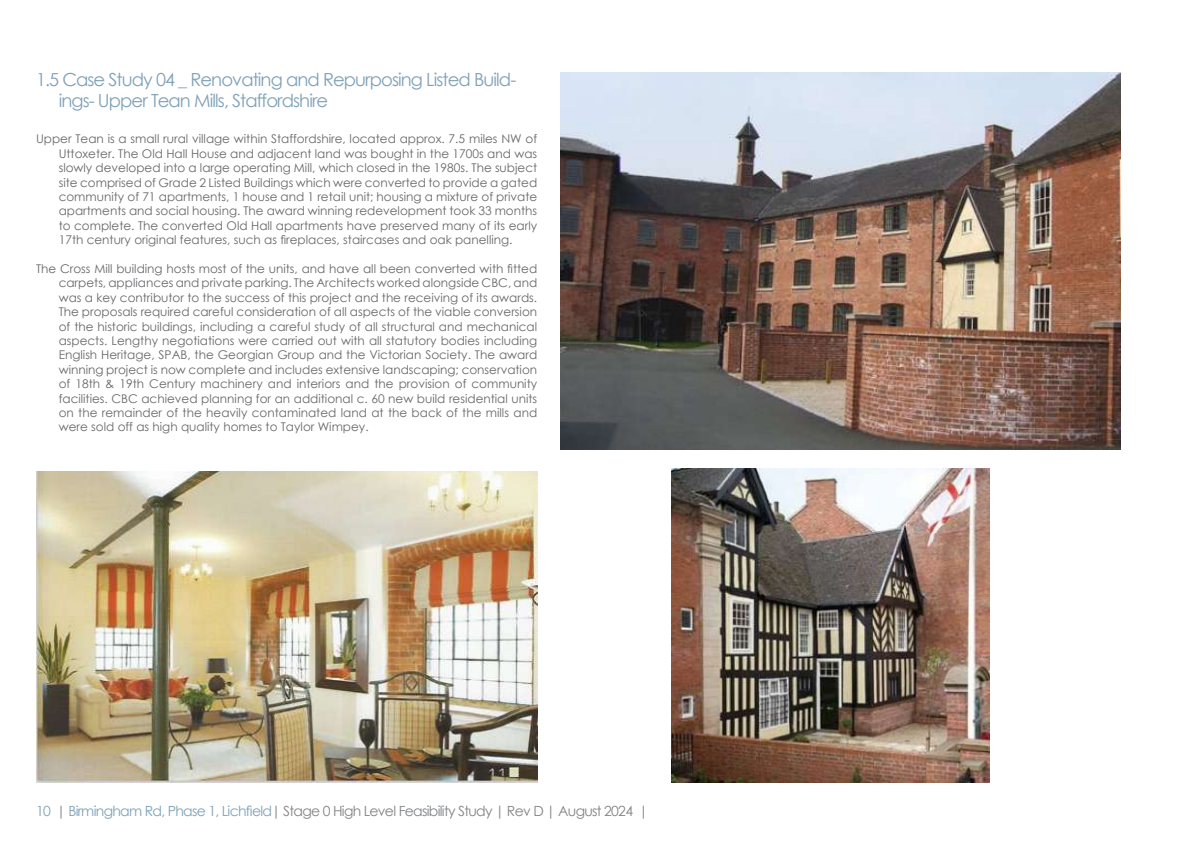
<style>
.page{position:relative;width:1191px;height:842px;background:#fff}
.page>*{position:absolute;margin:0;border:0;box-sizing:border-box;transform-origin:0 0}
.t1{font:18px/21.6px "Century Gothic";letter-spacing:-.05em;color:#7ea1b7}
.t2{font:14px "Century Gothic";letter-spacing:-.05em;color:#808285}
.t3{font:12px/14.4px "Century Gothic";color:#67676a;text-align:justify}
.s1{color:#7ea1b7}
</style>
<div class="page">
<img style="left:560px;top:72px;width:560px;height:377px">
<img style="left:671px;top:468px;width:318px;height:314px">
<img style="left:36px;top:471px;width:501px;height:311px">
<h1 class="t1" style="left:59px;top:68px;width:459px;text-indent:-23px">1.5 Case Study 04 _ Renovating and Repurposing Listed Build&shy;ings- Upper Tean Mills, Staffordshire</h1>
<p class="t3" style="left:59px;top:132px;width:480px;text-indent:-23px">Upper Tean is a small rural village within Staffordshire, located approx. 7.5 miles NW of Uttoxeter. The Old Hall House and adjacent land was bought in the 1700s and was slowly developed into a large operating Mill, which closed in the 1980s. The subject site comprised of Grade 2 Listed Buildings which were converted to provide a gated community of 71 apartments, 1 house and 1 retail unit; housing a mixture of private apartments and social housing. The award winning redevelopment took 33 months to complete. The converted Old Hall apartments have preserved many of its early 17th century original features, such as fireplaces, staircases and oak panelling.</p>
<p class="t3" style="left:59px;top:261px;width:480px;text-indent:-23px">The Cross Mill building hosts most of the units, and have all been converted with fitted carpets, appliances and private parking. The Architects worked alongside CBC, and was a key contributor to the success of this project and the receiving of its awards.<br>The proposals required careful consideration of all aspects of the viable conversion of the historic buildings, including a careful study of all structural and mechanical aspects. Lengthy negotiations were carried out with all statutory bodies including English Heritage, SPAB, the Georgian Group and the Victorian Society. The award winning project is now complete and includes extensive landscaping; conservation of 18th &amp; 19th Century machinery and interiors and the provision of community facilities. CBC achieved planning for an additional c. 60 new build residential units on the remainder of the heavily contaminated land at the back of the mills and were sold off as high quality homes to Taylor Wimpey.</p>
<p class="t2" style="left:36px;top:802px;width:613px"><span class="s1">10</span> | <span class="s1">Birmingham Rd, Phase 1, Lichfield</span>| Stage 0 High Level Feasibility Study | Rev D | August 2024 |</p>
</div>
